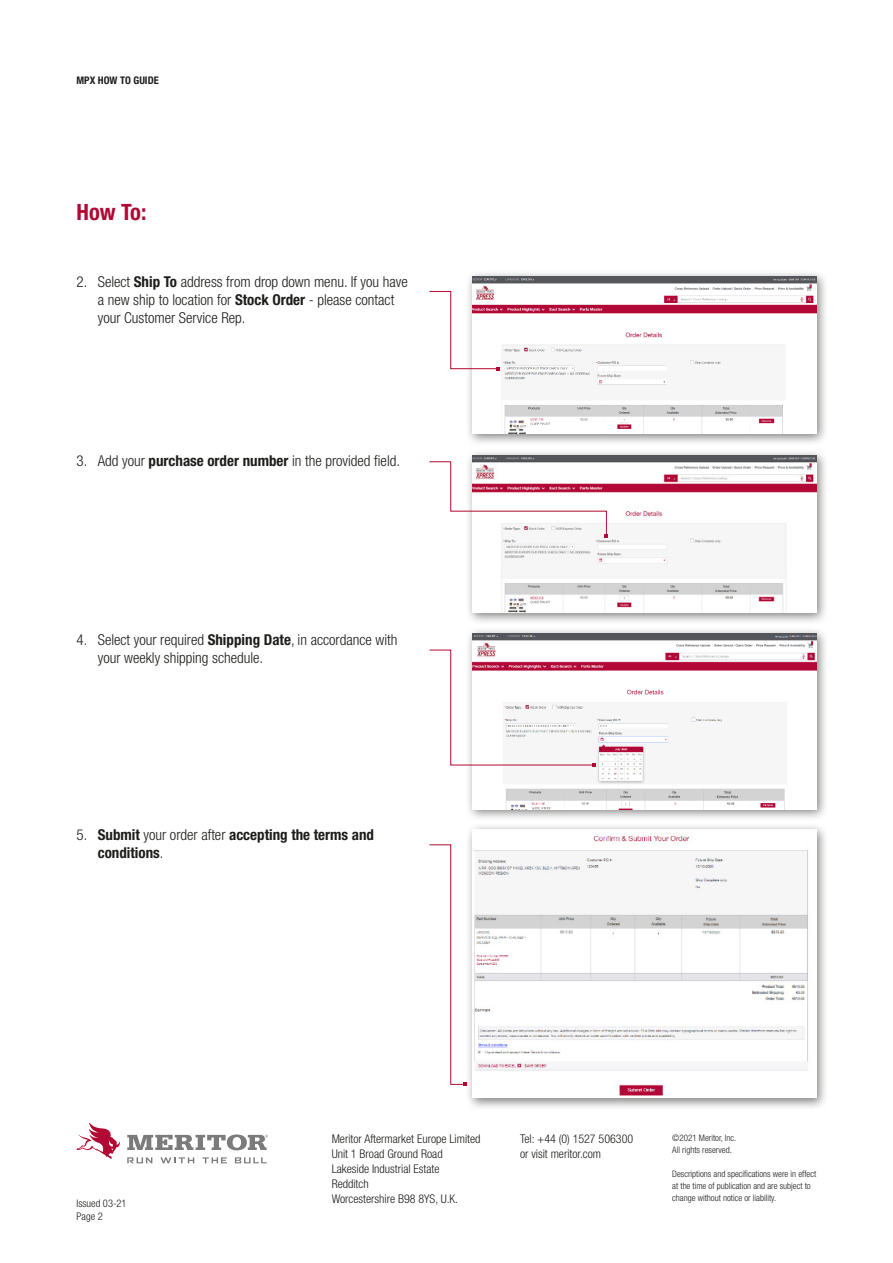
<style>
.page{position:relative;width:893px;height:1263px;background:#fff}
.page>*{position:absolute;margin:0;border:0;box-sizing:border-box;transform-origin:0 0}
.t1{font:700 condensed 22.5px "Helvetica Neue LT Pro";color:#b10933}
.t2{font:300 condensed 15px/18px "Helvetica Neue LT Pro";color:#1d1d1b}
.t3{font:700 condensed 15px/18px "Helvetica Neue LT Pro";color:#1d1d1b}
.t4{font:300 condensed 12px/15px "Helvetica Neue LT Pro";color:#1d1d1b}
.t5{font:300 condensed 10.5px/13.5px "Helvetica Neue LT Pro";color:#1d1d1b}
.t6{font:700 condensed 10.5px "Helvetica Neue LT Pro";color:#1d1d1b}
.t7{font:300 condensed 9px/12px "Helvetica Neue LT Pro";color:#1d1d1b}
.s1{font-weight:700}
.s2{font-weight:300}
</style>
<div class="page">
<div style="left:466px;top:449px;width:363px;height:176px;background:#1d1d1b;opacity:.55"></div>
<img style="left:472px;top:455px;width:344px;height:157px">
<svg style="left:429px;top:461px;width:179px;height:77px"></svg>
<div style="left:466px;top:270px;width:363px;height:176px;background:#1d1d1b;opacity:.55"></div>
<img style="left:472px;top:276px;width:344px;height:158px">
<svg style="left:429px;top:291px;width:70px;height:79px"></svg>
<div style="left:466px;top:627px;width:363px;height:194px;background:#1d1d1b;opacity:.55"></div>
<img style="left:472px;top:634px;width:344px;height:175px">
<svg style="left:429px;top:649px;width:166px;height:117px"></svg>
<svg style="left:77px;top:1123px;width:43px;height:36px"></svg>
<svg style="left:127px;top:1157px;width:25px;height:6px"></svg>
<svg style="left:160px;top:1157px;width:34px;height:6px"></svg>
<svg style="left:202px;top:1157px;width:25px;height:6px"></svg>
<svg style="left:235px;top:1157px;width:32px;height:6px"></svg>
<svg style="left:127px;top:1134px;width:141px;height:16px"></svg>
<div style="left:466px;top:823px;width:363px;height:287px;background:#1d1d1b;opacity:.55"></div>
<img style="left:472px;top:829px;width:344px;height:269px">
<svg style="left:429px;top:844px;width:38px;height:242px"></svg>
<p class="t6" style="left:77px;top:74px;width:84px">MPX HOW TO GUIDE</p>
<h1 class="t1" style="left:77px;top:199px;width:71px">How To:</h1>
<p class="t2" style="left:98px;top:273px;width:312px;text-indent:-21px">2. Select <span class="s1">Ship To</span> address from drop down menu. If you have a new ship to location for <span class="s1">Stock Order</span> - please contact your Customer Service Rep.</p>
<p class="t2" style="left:77px;top:452px;width:325px">3. Add your <span class="s1">purchase order number</span> in the provided field.</p>
<p class="t2" style="left:98px;top:631px;width:301px;text-indent:-21px">4. Select your required <span class="s1">Shipping Date</span>, in accordance with your weekly shipping schedule.</p>
<p class="t3" style="left:98px;top:825px;width:278px;text-indent:-21px"><span class="s2">5.</span> Submit <span class="s2">your order after</span> accepting the terms and conditions<span class="s2">.</span></p>
<p class="t5" style="left:77px;top:1196px;width:52px">Issued 03-21<br>Page 2</p>
<p class="t4" style="left:332px;top:1131px;width:150px">Meritor Aftermarket Europe Limited<br>Unit 1 Broad Ground Road<br>Lakeside Industrial Estate<br>Redditch<br>Worcestershire B98 8YS, U.K.</p>
<p class="t4" style="left:520px;top:1131px;width:115px">Tel: +44 (0) 1527 506300 or visit meritor.com</p>
<p class="t7" style="left:672px;top:1132px;width:66px">©2021 Meritor, Inc.<br>All rights reserved.</p>
<p class="t7" style="left:672px;top:1168px;width:145px">Descriptions and specifications were in effect at the time of publication and are subject to change without notice or liability.</p>
</div>
